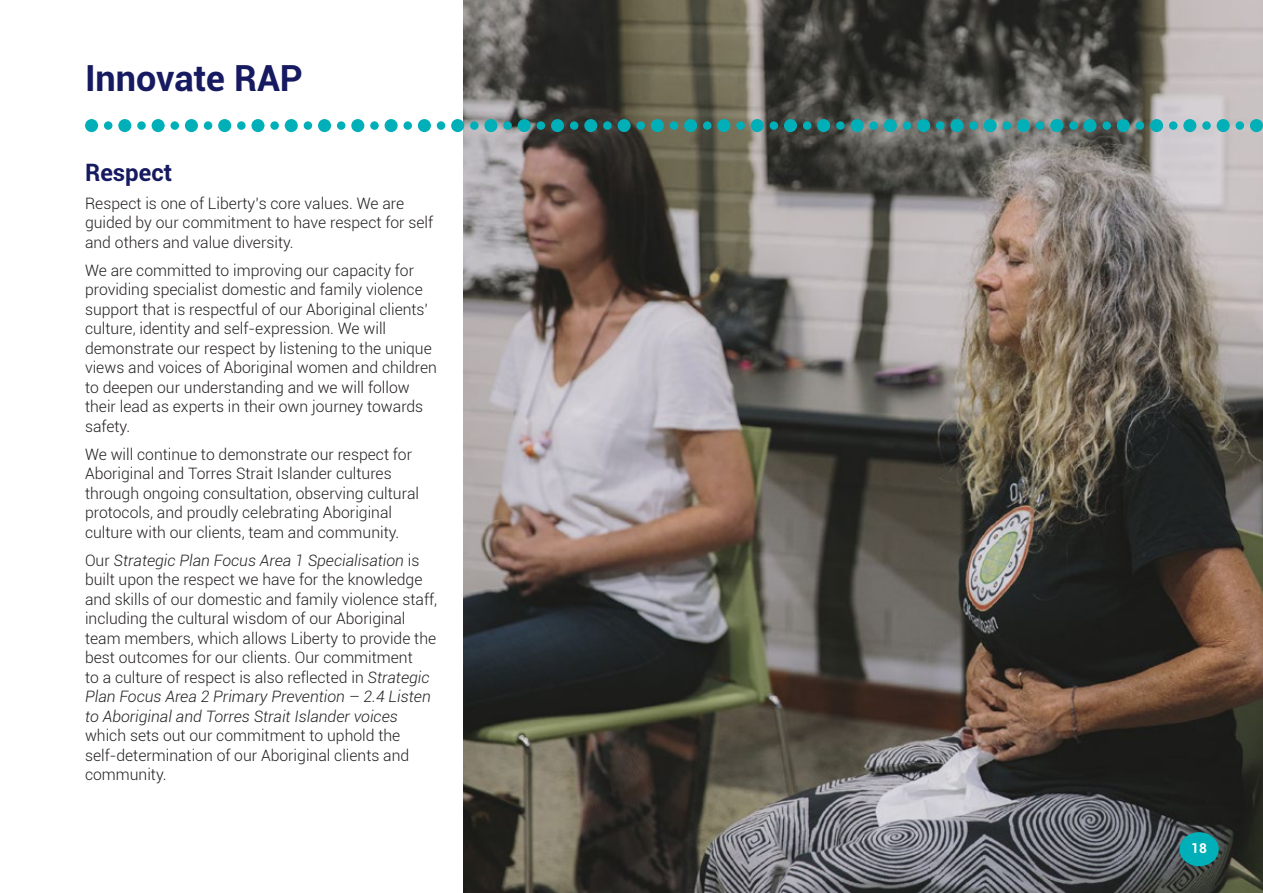
<style>
.page{position:relative;width:1263px;height:893px;background:#fff}
.page>*{position:absolute;margin:0;border:0;box-sizing:border-box;transform-origin:0 0}
.t1{font:700 36px "Roboto";color:#161a60}
.t2{font:700 24px "Roboto";color:#161a60}
.t3{font:300 15.75px/19.5px "Roboto";color:#231f20}
.t4{font:700 13.5px "Roboto";color:#fff}
.s1{font-style:italic}
</style>
<div class="page">
<img style="left:463px;top:0;width:800px;height:893px">
<div style="left:1179px;top:832px;width:40px;height:34px;background:#00afb7;border-radius:50%"></div>
<div style="left:85px;top:119px;width:13px;height:13px;background:#00afb7;border-radius:50%"></div>
<div style="left:484px;top:119px;width:13px;height:13px;background:#00afb7;border-radius:50%"></div>
<div style="left:285px;top:119px;width:13px;height:13px;background:#00afb7;border-radius:50%"></div>
<div style="left:684px;top:119px;width:13px;height:13px;background:#00afb7;border-radius:50%"></div>
<div style="left:185px;top:119px;width:13px;height:13px;background:#00afb7;border-radius:50%"></div>
<div style="left:584px;top:119px;width:13px;height:13px;background:#00afb7;border-radius:50%"></div>
<div style="left:385px;top:119px;width:13px;height:13px;background:#00afb7;border-radius:50%"></div>
<div style="left:784px;top:119px;width:13px;height:13px;background:#00afb7;border-radius:50%"></div>
<div style="left:152px;top:119px;width:13px;height:13px;background:#00afb7;border-radius:50%"></div>
<div style="left:551px;top:119px;width:13px;height:13px;background:#00afb7;border-radius:50%"></div>
<div style="left:351px;top:119px;width:13px;height:13px;background:#00afb7;border-radius:50%"></div>
<div style="left:751px;top:119px;width:13px;height:13px;background:#00afb7;border-radius:50%"></div>
<div style="left:251px;top:119px;width:13px;height:13px;background:#00afb7;border-radius:50%"></div>
<div style="left:651px;top:119px;width:13px;height:13px;background:#00afb7;border-radius:50%"></div>
<div style="left:451px;top:119px;width:13px;height:13px;background:#00afb7;border-radius:50%"></div>
<div style="left:850px;top:119px;width:13px;height:13px;background:#00afb7;border-radius:50%"></div>
<div style="left:118px;top:119px;width:13px;height:13px;background:#00afb7;border-radius:50%"></div>
<div style="left:518px;top:119px;width:13px;height:13px;background:#00afb7;border-radius:50%"></div>
<div style="left:318px;top:119px;width:13px;height:13px;background:#00afb7;border-radius:50%"></div>
<div style="left:717px;top:119px;width:13px;height:13px;background:#00afb7;border-radius:50%"></div>
<div style="left:218px;top:119px;width:13px;height:13px;background:#00afb7;border-radius:50%"></div>
<div style="left:617px;top:119px;width:14px;height:13px;background:#00afb7;border-radius:50%"></div>
<div style="left:418px;top:119px;width:13px;height:13px;background:#00afb7;border-radius:50%"></div>
<div style="left:817px;top:119px;width:13px;height:13px;background:#00afb7;border-radius:50%"></div>
<div style="left:104px;top:121px;width:8px;height:9px;background:#00afb7;border-radius:50%"></div>
<div style="left:503px;top:121px;width:9px;height:9px;background:#00afb7;border-radius:50%"></div>
<div style="left:304px;top:121px;width:8px;height:9px;background:#00afb7;border-radius:50%"></div>
<div style="left:703px;top:121px;width:8px;height:9px;background:#00afb7;border-radius:50%"></div>
<div style="left:204px;top:121px;width:8px;height:9px;background:#00afb7;border-radius:50%"></div>
<div style="left:603px;top:121px;width:9px;height:9px;background:#00afb7;border-radius:50%"></div>
<div style="left:403px;top:121px;width:9px;height:9px;background:#00afb7;border-radius:50%"></div>
<div style="left:803px;top:121px;width:8px;height:9px;background:#00afb7;border-radius:50%"></div>
<div style="left:171px;top:121px;width:8px;height:9px;background:#00afb7;border-radius:50%"></div>
<div style="left:570px;top:121px;width:8px;height:9px;background:#00afb7;border-radius:50%"></div>
<div style="left:370px;top:121px;width:9px;height:9px;background:#00afb7;border-radius:50%"></div>
<div style="left:770px;top:121px;width:8px;height:9px;background:#00afb7;border-radius:50%"></div>
<div style="left:270px;top:121px;width:9px;height:9px;background:#00afb7;border-radius:50%"></div>
<div style="left:670px;top:121px;width:8px;height:9px;background:#00afb7;border-radius:50%"></div>
<div style="left:470px;top:121px;width:9px;height:9px;background:#00afb7;border-radius:50%"></div>
<div style="left:869px;top:121px;width:9px;height:9px;background:#00afb7;border-radius:50%"></div>
<div style="left:137px;top:121px;width:9px;height:9px;background:#00afb7;border-radius:50%"></div>
<div style="left:537px;top:121px;width:8px;height:9px;background:#00afb7;border-radius:50%"></div>
<div style="left:337px;top:121px;width:8px;height:9px;background:#00afb7;border-radius:50%"></div>
<div style="left:736px;top:121px;width:9px;height:9px;background:#00afb7;border-radius:50%"></div>
<div style="left:237px;top:121px;width:9px;height:9px;background:#00afb7;border-radius:50%"></div>
<div style="left:636px;top:121px;width:9px;height:9px;background:#00afb7;border-radius:50%"></div>
<div style="left:437px;top:121px;width:8px;height:9px;background:#00afb7;border-radius:50%"></div>
<div style="left:836px;top:121px;width:9px;height:9px;background:#00afb7;border-radius:50%"></div>
<div style="left:884px;top:119px;width:13px;height:13px;background:#00afb7;border-radius:50%"></div>
<div style="left:1083px;top:119px;width:13px;height:13px;background:#00afb7;border-radius:50%"></div>
<div style="left:984px;top:119px;width:13px;height:13px;background:#00afb7;border-radius:50%"></div>
<div style="left:1183px;top:119px;width:13px;height:13px;background:#00afb7;border-radius:50%"></div>
<div style="left:950px;top:119px;width:13px;height:13px;background:#00afb7;border-radius:50%"></div>
<div style="left:1150px;top:119px;width:13px;height:13px;background:#00afb7;border-radius:50%"></div>
<div style="left:1050px;top:119px;width:13px;height:13px;background:#00afb7;border-radius:50%"></div>
<div style="left:1250px;top:119px;width:13px;height:13px;background:#00afb7;border-radius:50%"></div>
<div style="left:917px;top:119px;width:13px;height:13px;background:#00afb7;border-radius:50%"></div>
<div style="left:1117px;top:119px;width:13px;height:13px;background:#00afb7;border-radius:50%"></div>
<div style="left:1017px;top:119px;width:13px;height:13px;background:#00afb7;border-radius:50%"></div>
<div style="left:1217px;top:119px;width:13px;height:13px;background:#00afb7;border-radius:50%"></div>
<div style="left:903px;top:121px;width:8px;height:9px;background:#00afb7;border-radius:50%"></div>
<div style="left:1102px;top:121px;width:9px;height:9px;background:#00afb7;border-radius:50%"></div>
<div style="left:1002px;top:121px;width:9px;height:9px;background:#00afb7;border-radius:50%"></div>
<div style="left:1202px;top:121px;width:9px;height:9px;background:#00afb7;border-radius:50%"></div>
<div style="left:969px;top:121px;width:9px;height:9px;background:#00afb7;border-radius:50%"></div>
<div style="left:1169px;top:121px;width:8px;height:9px;background:#00afb7;border-radius:50%"></div>
<div style="left:1069px;top:121px;width:9px;height:9px;background:#00afb7;border-radius:50%"></div>
<div style="left:936px;top:121px;width:8px;height:9px;background:#00afb7;border-radius:50%"></div>
<div style="left:1136px;top:121px;width:8px;height:9px;background:#00afb7;border-radius:50%"></div>
<div style="left:1036px;top:121px;width:8px;height:9px;background:#00afb7;border-radius:50%"></div>
<div style="left:1235px;top:121px;width:9px;height:9px;background:#00afb7;border-radius:50%"></div>
<h1 class="t1" style="left:85px;top:53px;width:219px">Innovate RAP</h1>
<h2 class="t2" style="left:85px;top:155px;width:89px">Respect</h2>
<p class="t3" style="left:85px;top:193px;width:350px">Respect is one of Liberty’s core values. We are guided by our commitment to have respect for self and others and value diversity.</p>
<p class="t3" style="left:85px;top:260px;width:353px">We are committed to improving our capacity for providing specialist domestic and family violence support that is respectful of our Aboriginal clients’ culture, identity and self-expression. We will demonstrate our respect by listening to the unique views and voices of Aboriginal women and children to deepen our understanding and we will follow their lead as experts in their own journey towards safety.</p>
<p class="t3" style="left:85px;top:444px;width:336px">We will continue to demonstrate our respect for Aboriginal and Torres Strait Islander cultures through ongoing consultation, observing cultural protocols, and proudly celebrating Aboriginal culture with our clients, team and community.</p>
<p class="t3" style="left:85px;top:550px;width:354px">Our <span class="s1">Strategic Plan Focus Area 1 Specialisation</span> is built upon the respect we have for the knowledge and skills of our domestic and family violence staff, including the cultural wisdom of our Aboriginal team members, which allows Liberty to provide the best outcomes for our clients. Our commitment<br>to a culture of respect is also reflected in <span class="s1">Strategic Plan Focus Area 2 Primary Prevention – 2.4 Listen to Aboriginal and Torres Strait Islander voices</span></p>
<p class="t3" style="left:85px;top:725px;width:326px">which sets out our commitment to uphold the self-determination of our Aboriginal clients and community.</p>
<p class="t4" style="left:1191px;top:839px;width:17px">18</p>
</div>
